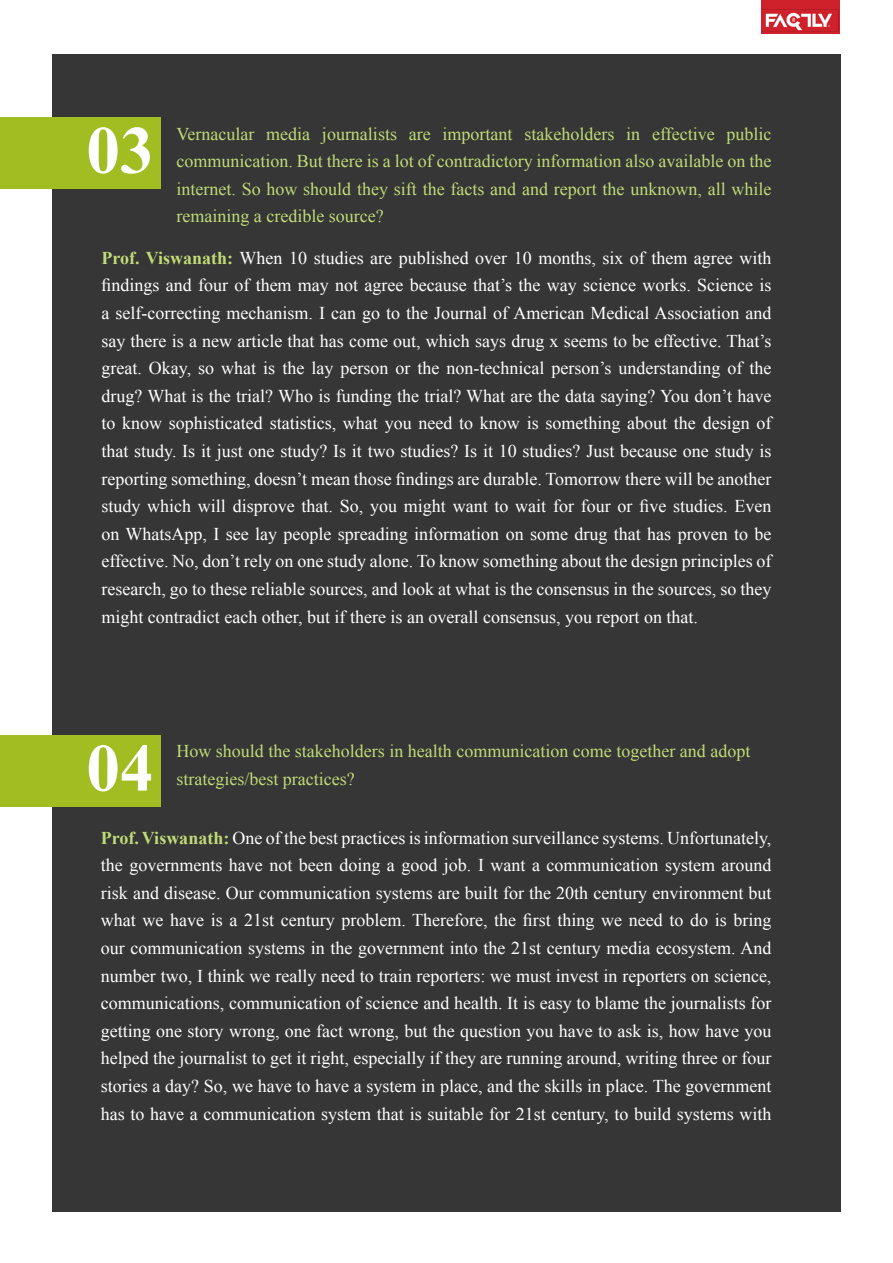
<style>
.page{position:relative;width:893px;height:1263px;background:#fff}
.page>*{position:absolute;margin:0;border:0;box-sizing:border-box;transform-origin:0 0}
.t1{font:700 67.5px "Times New Roman";color:#fff}
.Paragraph_Style_2{font:18px/27.6px "Times New Roman";color:#fff;text-align:justify}
.Paragraph_Style_2-2{font:18px/27.6px "Times New Roman";color:#c1db78;text-align:justify}
.s1{font-weight:700;color:#c1db78}
</style>
<div class="page">
<div style="left:761px;top:0;width:78px;height:34px;background:#ce212b"></div>
<img style="left:762px;top:4px;width:78px;height:30px">
<div style="left:52px;top:54px;width:789px;height:1157px;background:#353635"></div>
<div style="left:0;top:118px;width:160px;height:71px;background:#a2bd21"></div>
<div style="left:0;top:735px;width:160px;height:72px;background:#a2bd21"></div>
<p class="t1" style="left:86px;top:103px;width:69px">03</p>
<p class="Paragraph_Style_2-2" style="left:176px;top:119px;width:597px">Vernacular media journalists are important stakeholders in effective public communication. But there is a lot of contradictory information also available on the internet. So how should they sift the facts and and report the unknown, all while remaining a credible source?</p>
<p class="Paragraph_Style_2" style="left:101px;top:244px;width:672px"><span class="s1">Prof. Viswanath:</span> When 10 studies are published over 10 months, six of them agree with findings and four of them may not agree because that’s the way science works. Science is a self-correcting mechanism. I can go to the Journal of American Medical Association and say there is a new article that has come out, which says drug x seems to be effective. That’s great. Okay, so what is the lay person or the non-technical person’s understanding of the drug? What is the trial? Who is funding the trial? What are the data saying? You don’t have to know sophisticated statistics, what you need to know is something about the design of that study. Is it just one study? Is it two studies? Is it 10 studies? Just because one study is reporting something, doesn’t mean those findings are durable. Tomorrow there will be another study which will disprove that. So, you might want to wait for four or five studies. Even on WhatsApp, I see lay people spreading information on some drug that has proven to be effective. No, don’t rely on one study alone. To know something about the design principles of research, go to these reliable sources, and look at what is the consensus in the sources, so they might contradict each other, but if there is an overall consensus, you report on that.</p>
<p class="t1" style="left:86px;top:721px;width:69px">04</p>
<p class="Paragraph_Style_2-2" style="left:176px;top:737px;width:575px">How should the stakeholders in health communication come together and adopt strategies/best practices?</p>
<p class="Paragraph_Style_2" style="left:101px;top:823px;width:672px"><span class="s1">Prof. Viswanath:</span> One of the best practices is information surveillance systems. Unfortunately, the governments have not been doing a good job. I want a communication system around risk and disease. Our communication systems are built for the 20th century environment but what we have is a 21st century problem. Therefore, the first thing we need to do is bring our communication systems in the government into the 21st century media ecosystem. And number two, I think we really need to train reporters: we must invest in reporters on science, communications, communication of science and health. It is easy to blame the journalists for getting one story wrong, one fact wrong, but the question you have to ask is, how have you helped the journalist to get it right, especially if they are running around, writing three or four stories a day? So, we have to have a system in place, and the skills in place. The government has to have a communication system that is suitable for 21st century, to build systems with</p>
</div>
